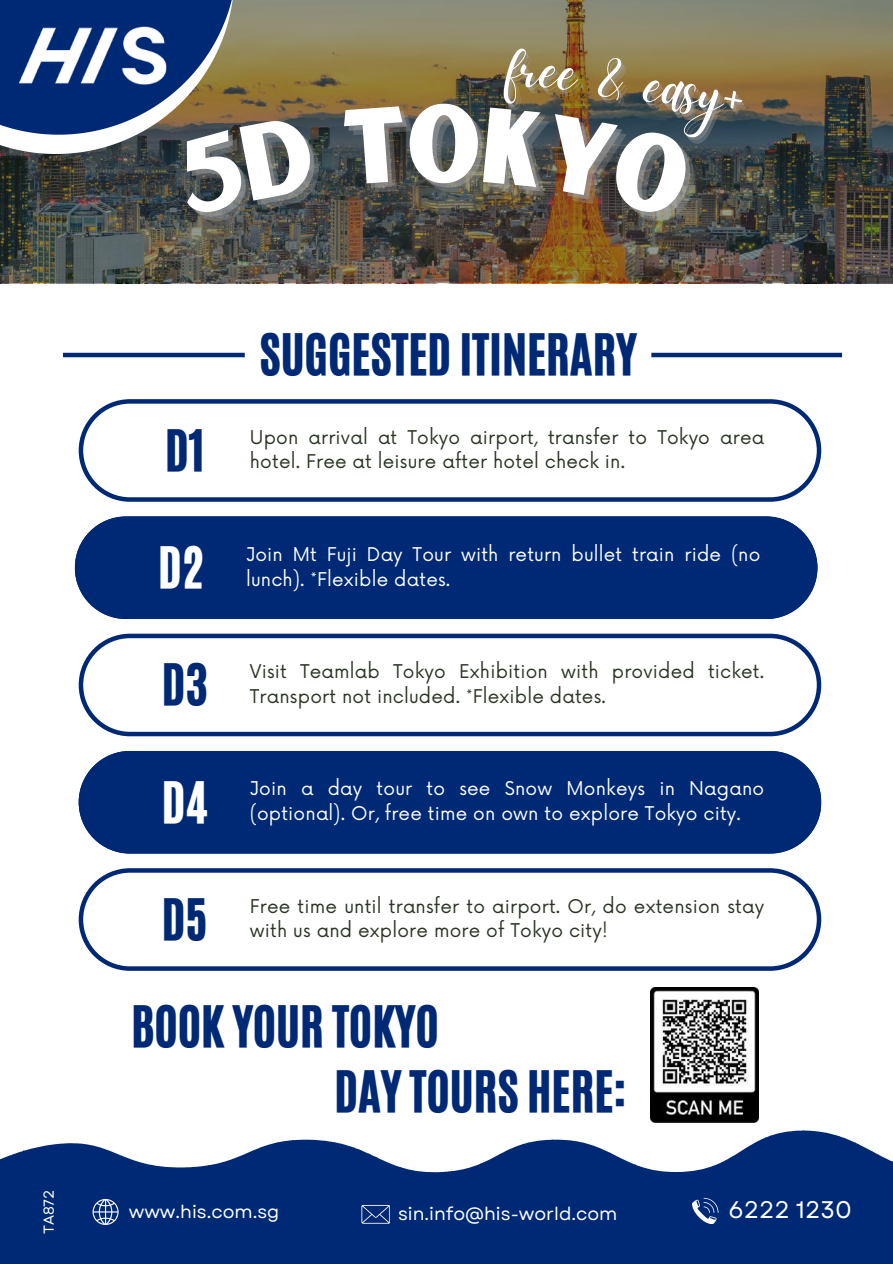
<style>
.page{position:relative;width:893px;height:1264px;background:#fff}
.page>*{position:absolute;margin:0;border:0;box-sizing:border-box;transform-origin:0 0}
.t1{font:48px/66px "CA Generated";color:#002975}
.t2{font:48px "CA Generated";color:#fff}
.t3{font:24px "Garet";color:#feffff}
.t4{font:18.45px/24.8px "Now";letter-spacing:.01em;color:#2a3524}
.t5{font:18.45px "Now";letter-spacing:.01em;color:#feffff}
.t6{font:18px "Garet";color:#feffff}
.t7{font:14.4px "Garet";color:#feffff}
</style>
<div class="page">
<img style="left:0;top:0;width:892px;height:283px">
<svg style="left:0;top:1130px;width:892px;height:133px;fill:#002975"></svg>
<hr style="left:63px;top:353px;width:182px;height:4px;background:#002975">
<hr style="left:651px;top:353px;width:191px;height:4px;background:#002975">
<svg style="left:361px;top:1204px;width:28px;height:19px"></svg>
<svg style="left:691px;top:1197px;width:27px;height:26px"></svg>
<svg style="left:92px;top:1198px;width:26px;height:26px"></svg>
<svg style="left:79px;top:399px;width:742px;height:102px"></svg>
<div style="left:75px;top:516px;width:742px;height:103px;background:#002975"></div>
<svg style="left:79px;top:633px;width:742px;height:103px"></svg>
<div style="left:79px;top:751px;width:742px;height:102px;background:#002975"></div>
<svg style="left:79px;top:868px;width:742px;height:102px"></svg>
<img style="left:650px;top:987px;width:108px;height:135px">
<svg style="left:0;top:0;width:325px;height:226px;background:#505b68"></svg>
<img style="left:352px;top:46px;width:392px;height:182px">
<p class="t7" style="left:38px;top:1234px;width:46px;rotate:-90deg">TA872</p>
<h1 class="t1" style="left:165px;top:417px;width:41px">D1</h1>
<h1 class="t2" style="left:158px;top:533px;width:47px">D2</h1>
<h1 class="t1" style="left:162px;top:652px;width:48px">D3</h1>
<h1 class="t2" style="left:162px;top:767px;width:47px">D4</h1>
<h1 class="t1" style="left:162px;top:886px;width:47px">D5</h1>
<h1 class="t1" style="left:259px;top:322px;width:378px">SUGGESTED ITINERARY</h1>
<p class="t4" style="left:250px;top:425px;width:516px">Upon arrival at Tokyo airport, transfer to Tokyo area hotel. Free at leisure after hotel check in.</p>
<p class="t5" style="left:246px;top:544px;width:516px">Join Mt Fuji Day Tour with return bullet train ride (no</p>
<p class="t5" style="left:246px;top:568px;width:206px">lunch). *Flexible dates.</p>
<p class="t4" style="left:250px;top:660px;width:515px">Visit Teamlab Tokyo Exhibition with provided ticket.</p>
<p class="t4" style="left:250px;top:685px;width:357px">Transport not included. *Flexible dates.</p>
<p class="t5" style="left:250px;top:778px;width:516px">Join a day tour to see Snow Monkeys in Nagano</p>
<p class="t5" style="left:250px;top:803px;width:492px">(optional). Or, free time on own to explore Tokyo city.</p>
<p class="t4" style="left:250px;top:894px;width:516px">Free time until transfer to airport. Or, do extension stay</p>
<p class="t4" style="left:250px;top:919px;width:359px">with us and explore more of Tokyo city!</p>
<h1 class="t1" style="left:334px;top:993px;width:293px;text-indent:-203px">BOOK YOUR TOKYO<br>DAY TOURS HERE:</h1>
<p class="t6" style="left:129px;top:1198px;width:152px">www.his.com.sg</p>
<p class="t6" style="left:398px;top:1200px;width:221px">sin.info@his-world.com</p>
<h2 class="t3" style="left:728px;top:1192px;width:125px">6222 1230</h2>
</div>
